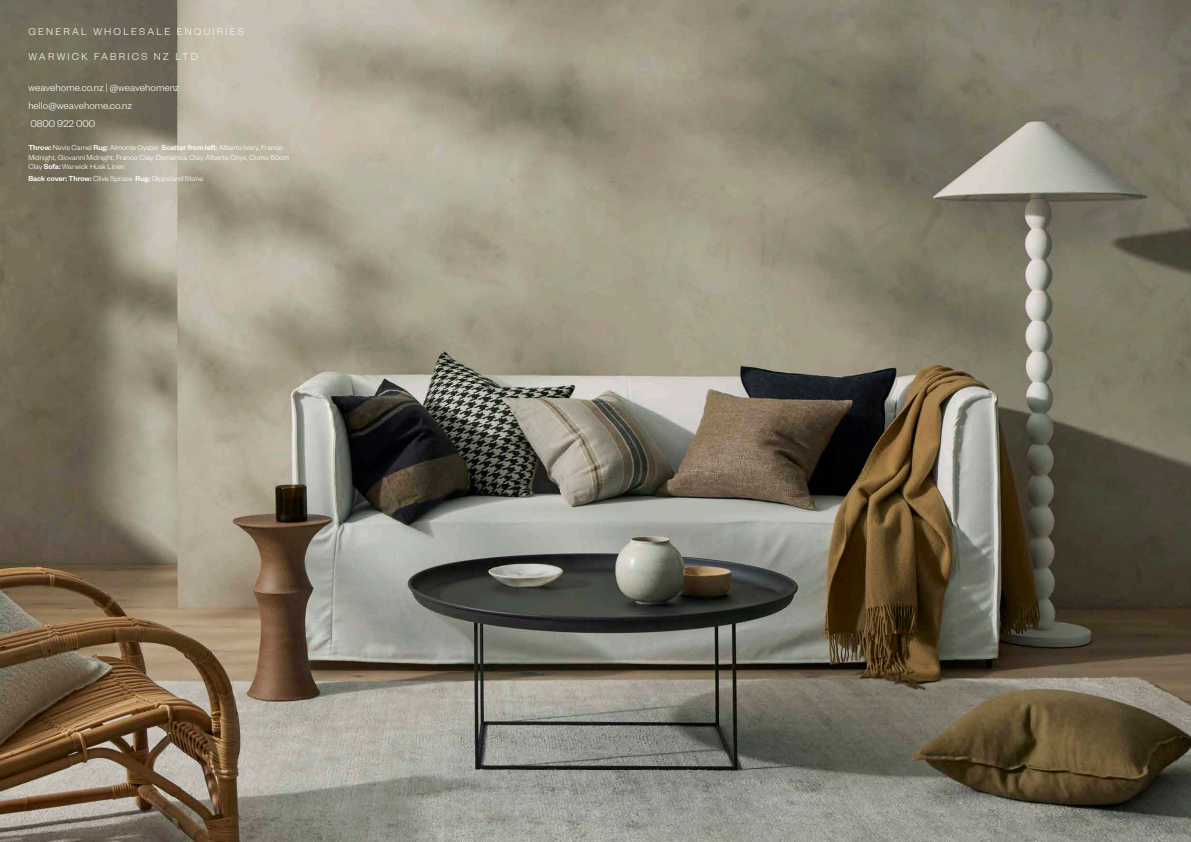
<style>
.page{position:relative;width:1191px;height:842px;background:#fff}
.page>*{position:absolute;margin:0;border:0;box-sizing:border-box;transform-origin:0 0}
.t1{font:300 11px "Founders Grotesk";color:#f3f5f0}
.t2{font:300 11px "Founders Grotesk";letter-spacing:.2em;color:#f3f5f0}
.t3{font:300 8px/9.6px "Founders Grotesk";color:#fff}
.s1{font-weight:500}
</style>
<div class="page">
<img style="left:0;top:0;width:1191px;height:842px">
<p class="t2" style="left:28px;top:25px;width:217px">GENERAL WHOLESALE ENQUIRIES</p>
<p class="t2" style="left:28px;top:50px;width:171px">WARWICK FABRICS NZ LTD</p>
<p class="t1" style="left:28px;top:81px;width:153px">weavehome.co.nz | @weavehomenz</p>
<p class="t1" style="left:28px;top:99px;width:105px">hello@weavehome.co.nz</p>
<p class="t1" style="left:30px;top:117px;width:66px">0800 922 000</p>
<p class="t3" style="left:28px;top:142px;width:262px"><span class="s1">Throw:</span> Nevis Camel <span class="s1">Rug:</span> Almonte Oyster <span class="s1">Scatter from left:</span> Alberto Ivory, Franco<br>Midnight, Giovanni Midnight, Franco Clay, Domenica Clay, Alberto Onyx, Como 50cm<br>Clay <span class="s1">Sofa:</span> Warwick Husk Linen</p>
<p class="t3" style="left:28px;top:174px;width:176px"><span class="s1">Back cover: Throw:</span> Clive Spruce <span class="s1">Rug:</span> Gippsland Stone</p>
</div>
